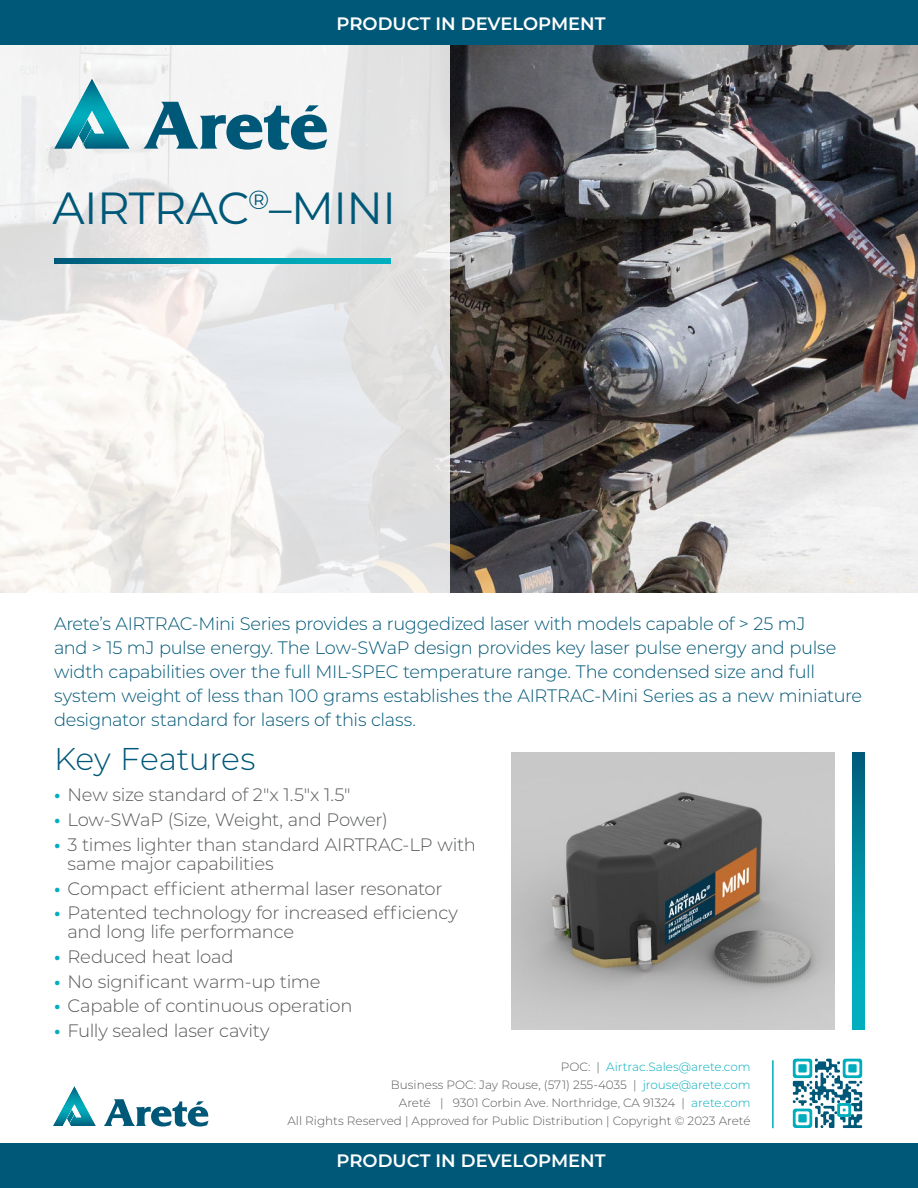
<style>
.page{position:relative;width:918px;height:1188px;background:#fff}
.page>*{position:absolute;margin:0;border:0;box-sizing:border-box;transform-origin:0 0}
.t1{font:45px "Montserrat";letter-spacing:-.015em;color:#005878}
.t2{font:300 31.5px "Montserrat";letter-spacing:-.01em;color:#005878}
.t3{font:300 18px/24px "Montserrat";letter-spacing:-.015em;color:#005878}
.t4{font:300 18px/18.8px "Montserrat";letter-spacing:-.015em;color:#575959}
.t5{font:600 18px "Montserrat";color:#fff}
.t6{font:300 12px/18px "Montserrat";color:#575959;text-align:right}
.s1{font-weight:700;color:#00adbd}
.s2{color:#00adbd}
</style>
<div class="page">
<svg style="left:104px;top:1099px;width:105px;height:28px"></svg>
<svg style="left:53px;top:1086px;width:43px;height:40px"></svg>
<svg style="left:790px;top:1056px;width:75px;height:75px"></svg>
<svg style="left:793px;top:1059px;width:69px;height:69px"></svg>
<hr style="left:772px;top:1060px;width:2px;height:68px;background:#00adbd">
<img style="left:450px;top:45px;width:468px;height:548px">
<svg style="left:0;top:45px;width:450px;height:548px"></svg>
<div style="left:0;top:0;width:918px;height:45px;background:#005878"></div>
<svg style="left:853px;top:752px;width:11px;height:278px;background:#008fa4"></svg>
<svg style="left:54px;top:258px;width:337px;height:6px;background:#008fa4"></svg>
<svg style="left:143px;top:102px;width:184px;height:48px"></svg>
<svg style="left:54px;top:78px;width:76px;height:71px"></svg>
<img style="left:511px;top:752px;width:324px;height:278px">
<div style="left:0;top:1144px;width:918px;height:44px;background:#005878"></div>
<p class="t5" style="left:336px;top:16px;width:271px">PRODUCT IN DEVELOPMENT</p>
<h1 class="t1" style="left:52px;top:182px;width:345px">AIRTRAC<sup>®</sup>–MINI</h1>
<p class="t3" style="left:54px;top:612px;width:810px">Arete’s AIRTRAC-Mini Series provides a ruggedized laser with models capable of &gt; 25 mJ<br>and &gt; 15 mJ pulse energy. The Low-SWaP design provides key laser pulse energy and pulse width capabilities over the full MIL-SPEC temperature range. The condensed size and full system weight of less than 100 grams establishes the AIRTRAC-Mini Series as a new miniature designator standard for lasers of this class.</p>
<h2 class="t2" style="left:54px;top:743px;width:203px">Key Features</h2>
<p class="t4" style="left:54px;top:786px;width:298px"><span class="s1">•</span> New size standard of 2"x 1.5"x 1.5"</p>
<p class="t4" style="left:54px;top:811px;width:335px"><span class="s1">•</span> Low-SWaP (Size, Weight, and Power)</p>
<p class="t4" style="left:68px;top:836px;width:410px;text-indent:-14px"><span class="s1">•</span> 3 times lighter than standard AIRTRAC-LP with same major capabilities</p>
<p class="t4" style="left:54px;top:879px;width:390px"><span class="s1">•</span> Compact efficient athermal laser resonator</p>
<p class="t4" style="left:68px;top:904px;width:392px;text-indent:-14px"><span class="s1">•</span> Patented technology for increased efficiency and long life performance</p>
<p class="t4" style="left:54px;top:948px;width:181px"><span class="s1">•</span> Reduced heat load</p>
<p class="t4" style="left:54px;top:972px;width:268px"><span class="s1">•</span> No significant warm-up time</p>
<p class="t4" style="left:54px;top:997px;width:300px"><span class="s1">•</span> Capable of continuous operation</p>
<p class="t4" style="left:54px;top:1022px;width:217px"><span class="s1">•</span> Fully sealed laser cavity</p>
<p class="t6" style="left:287px;top:1058px;width:465px">POC: | <span class="s2">Airtrac.Sales@arete.com<br></span>Business POC: Jay Rouse, (571) 255-4035 | <span class="s2">jrouse@arete.com<br></span>Areté | 9301 Corbin Ave. Northridge, CA 91324 | <span class="s2">arete.com<br></span>All Rights Reserved | Approved for Public Distribution | Copyright © 2023 Areté</p>
<p class="t5" style="left:336px;top:1154px;width:271px">PRODUCT IN DEVELOPMENT</p>
</div>
